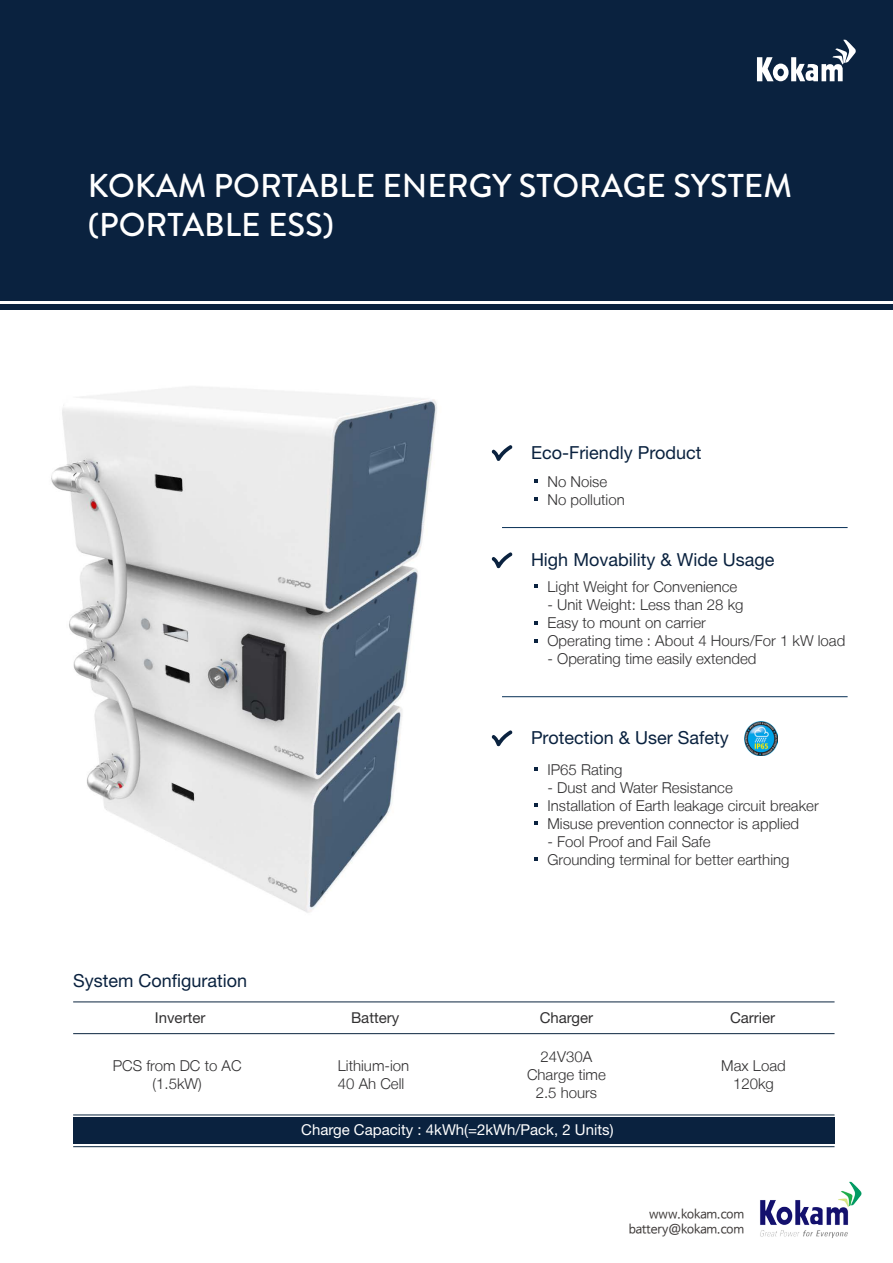
<style>
.page{position:relative;width:893px;height:1263px;background:#fff}
.page>*{position:absolute;margin:0;border:0;box-sizing:border-box;transform-origin:0 0}
.t1{font:500 33px/39.6px "Brandon Grotesque";color:#fff}
.t2{font:18px "Helvetica Neue LT Std";color:#0a223f}
.t3{font:300 15px/18px "Helvetica Neue LT";color:#323132}
.t4{font:15px "Helvetica Neue LT Std";color:#fff}
.t5{font:15px "Helvetica Neue LT Std";color:#323132}
.t6{font:12px/14.4px "Nanum Barun Gothic";color:#3e3a39;text-align:right}
</style>
<div class="page">
<img style="left:51px;top:387px;width:601px;height:526px">
<div style="left:73px;top:1117px;width:761px;height:27px;background:#0a223f"></div>
<div style="left:0;top:0;width:893px;height:301px;background:#0a223f"></div>
<div style="left:0;top:304px;width:893px;height:6px;background:#0a223f"></div>
<svg style="left:491px;top:444px;width:22px;height:17px"></svg>
<svg style="left:491px;top:551px;width:22px;height:18px"></svg>
<svg style="left:491px;top:729px;width:22px;height:18px"></svg>
<svg style="left:757px;top:40px;width:99px;height:41px"></svg>
<svg style="left:534px;top:479px;width:3px;height:4px"></svg>
<svg style="left:534px;top:497px;width:3px;height:4px"></svg>
<svg style="left:534px;top:767px;width:3px;height:4px"></svg>
<hr style="left:502px;top:527px;width:346px;height:1px;background:#072f56">
<hr style="left:502px;top:696px;width:346px;height:1px;background:#072f56">
<hr style="left:73px;top:1001px;width:761px;height:1px;background:#0b253f">
<hr style="left:73px;top:1033px;width:761px;height:1px;background:#0b253f">
<hr style="left:73px;top:1114px;width:761px;height:1px;background:#0b253f">
<hr style="left:73px;top:1146px;width:761px;height:1px;background:#0b253f">
<img style="left:744px;top:722px;width:34px;height:33px">
<img style="left:760px;top:1181px;width:102px;height:57px">
<h1 class="t1" style="left:88px;top:166px;width:705px">KOKAM PORTABLE ENERGY STORAGE SYSTEM (PORTABLE ESS)</h1>
<p class="t2" style="left:531px;top:442px;width:172px">Eco-Friendly Product</p>
<p class="t3" style="left:547px;top:472px;width:79px">No Noise<br>No pollution</p>
<p class="t2" style="left:531px;top:549px;width:245px">High Movability &amp; Wide Usage</p>
<p class="t3" style="left:547px;top:577px;width:191px">Light Weight for Convenience</p>
<p class="t3" style="left:547px;top:595px;width:299px">- Unit Weight: Less than 28 kg<br>Easy to mount on carrier<br>Operating time : About 4 Hours/For 1 kW load</p>
<p class="t3" style="left:547px;top:649px;width:210px">- Operating time easily extended</p>
<p class="t2" style="left:531px;top:727px;width:199px">Protection &amp; User Safety</p>
<p class="t2" style="left:73px;top:970px;width:176px">System Configuration</p>
<p class="t3" style="left:547px;top:760px;width:77px">IP65 Rating</p>
<p class="t3" style="left:547px;top:778px;width:273px">- Dust and Water Resistance<br>Installation of Earth leakage circuit breaker<br>Misuse prevention connector is applied</p>
<p class="t3" style="left:547px;top:832px;width:244px">- Fool Proof and Fail Safe<br>Grounding terminal for better earthing</p>
<p class="t5" style="left:155px;top:1008px;width:52px">Inverter</p>
<p class="t5" style="left:351px;top:1008px;width:50px">Battery</p>
<p class="t5" style="left:540px;top:1008px;width:55px">Charger</p>
<p class="t5" style="left:730px;top:1008px;width:47px">Carrier</p>
<p class="t3" style="left:527px;top:1047px;width:80px;text-align:center">24V30A<br>Charge time<br>2.5 hours</p>
<p class="t3" style="left:721px;top:1056px;width:66px;text-align:center">Max Load<br>120kg</p>
<p class="t3" style="left:113px;top:1056px;width:130px;text-align:center">PCS from DC to AC (1.5kW)</p>
<p class="t3" style="left:338px;top:1056px;width:73px">Lithium-ion<br>40 Ah Cell</p>
<p class="t4" style="left:301px;top:1121px;width:314px">Charge Capacity : 4kWh(=2kWh/Pack, 2 Units)</p>
<p class="t6" style="left:629px;top:1208px;width:117px">www.kokam.com battery@kokam.com</p>
</div>
